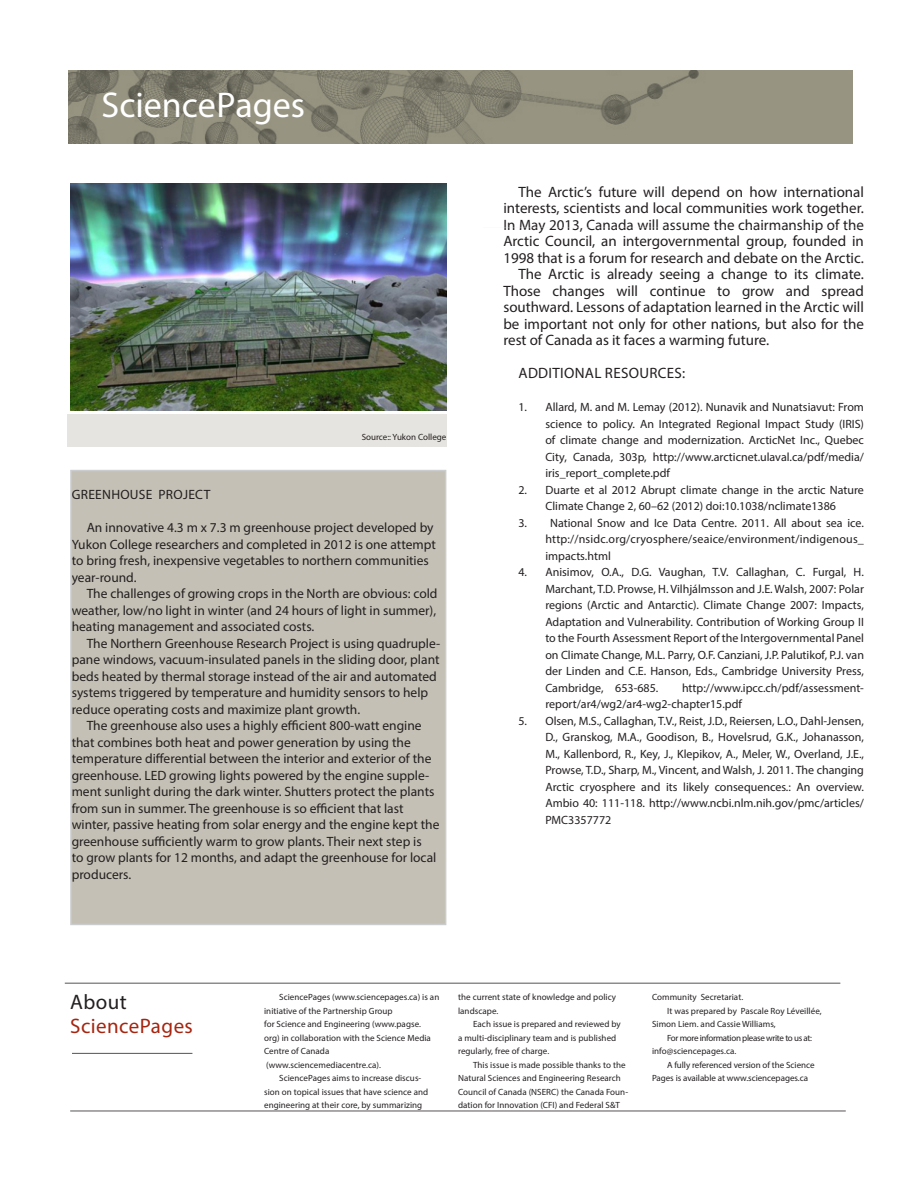
<style>
.page{position:relative;width:918px;height:1188px;background:#fff}
.page>*{position:absolute;margin:0;border:0;box-sizing:border-box;transform-origin:0 0}
.t1{font:36px "Myriad Pro";color:#fff}
.t2{font:21px/24px "Myriad Pro";letter-spacing:.02em;color:#a62510}
.t3{font:15px/16.5px "Myriad Pro";color:#231f20;text-align:justify}
.t4{font:15px "Myriad Pro";letter-spacing:.02em;color:#231f20}
.t5{font:13.5px/16.5px "Myriad Pro";color:#231f20}
.t6{font:13.5px "Myriad Pro";letter-spacing:.02em;color:#231f20}
.t7{font:12px/16.5px "Myriad Pro";color:#231f20;text-align:justify}
.Main_text{font:9px/13.5px "Myriad Pro";letter-spacing:.005em;color:#231f20}
.Main_text-2{font:9px/13.5px "Myriad Pro";letter-spacing:-.035em;color:#231f20}
.s1{color:#231f20}
</style>
<div class="page">
<svg style="left:68px;top:70px;width:785px;height:73px;background:#8c8978"></svg>
<hr style="left:65px;top:983px;width:775px;height:1px;background:#231f20">
<hr style="left:70px;top:1111px;width:776px;height:1px;background:#231f20">
<hr style="left:72px;top:1053px;width:120px;height:1px;background:#231f20">
<div style="left:71px;top:471px;width:375px;height:453px;background:#c4c0b5"></div>
<div style="left:70px;top:470px;width:376px;height:455px;border:2px solid #cbccce"></div>
<img style="left:71px;top:184px;width:375px;height:226px">
<div style="left:67px;top:414px;width:379px;height:32px;background:#e6e4e0"></div>
<p class="t1" style="left:101px;top:83px;width:205px">SciencePages</p>
<p class="Main_text" style="left:362px;top:430px;width:86px">Source:: Yukon College</p>
<p class="t6" style="left:72px;top:486px;width:140px">GREENHOUSE PROJECT</p>
<p class="t5" style="left:72px;top:519px;width:366px;text-indent:15px">An innovative 4.3 m x 7.3 m greenhouse project developed by Yukon College researchers and completed in 2012 is one attempt to bring fresh, inexpensive vegetables to northern communities year-round.</p>
<p class="t5" style="left:72px;top:585px;width:367px;text-align:justify;text-indent:15px">The challenges of growing crops in the North are obvious: cold weather, low/no light in winter (and 24 hours of light in summer), heating management and associated costs.</p>
<p class="t5" style="left:72px;top:635px;width:370px;text-indent:15px">The Northern Greenhouse Research Project is using quadruple&shy;pane windows, vacuum-insulated panels in the sliding door, plant beds heated by thermal storage instead of the air and automated systems triggered by temperature and humidity sensors to help reduce operating costs and maximize plant growth.</p>
<p class="t5" style="left:72px;top:717px;width:369px;text-indent:15px">The greenhouse also uses a highly efficient 800-watt engine that combines both heat and power generation by using the temperature differential between the interior and exterior of the greenhouse. LED growing lights powered by the engine supple&shy;ment sunlight during the dark winter. Shutters protect the plants from sun in summer. The greenhouse is so efficient that last winter, passive heating from solar energy and the engine kept the greenhouse sufficiently warm to grow plants. Their next step is<br>to grow plants for 12 months, and adapt the greenhouse for local producers.</p>
<p class="t3" style="left:503px;top:183px;width:362px;text-indent:15px">The Arctic’s future will depend on how international interests, scientists and local communities work together.<br>In May 2013, Canada will assume the chairmanship of the Arctic Council, an intergovernmental group, founded in 1998 that is a forum for research and debate on the Arctic.</p>
<p class="t3" style="left:503px;top:266px;width:362px;text-indent:15px">The Arctic is already seeing a change to its climate.<br>Those changes will continue to grow and spread southward. Lessons of adaptation learned in the Arctic will be important not only for other nations, but also for the rest of Canada as it faces a warming future.</p>
<p class="t4" style="left:519px;top:364px;width:168px">ADDITIONAL RESOURCES:</p>
<p class="t7" style="left:545px;top:399px;width:320px;text-indent:-27px">1. Allard, M. and M. Lemay (2012). Nunavik and Nunatsiavut: From science to policy. An Integrated Regional Impact Study (IRIS) of climate change and modernization. ArcticNet Inc., Quebec City, Canada, 303p, http://www.arcticnet.ulaval.ca/pdf/media/ iris_report_complete.pdf</p>
<p class="t7" style="left:518px;top:481px;width:347px;text-align:center">2. Duarte et al 2012 Abrupt climate change in the arctic Nature<br>Climate Change 2, 60–62 (2012) doi:10.1038/nclimate1386</p>
<p class="t7" style="left:545px;top:514px;width:320px;text-indent:-27px">3. National Snow and Ice Data Centre. 2011. All about sea ice. http://nsidc.org/cryosphere/seaice/environment/indigenous_ impacts.html</p>
<p class="t7" style="left:545px;top:564px;width:320px;text-indent:-27px">4. Anisimov, O.A., D.G. Vaughan, T.V. Callaghan, C. Furgal, H.<br>Marchant, T.D. Prowse, H. Vilhjálmsson and J.E. Walsh, 2007: Polar regions (Arctic and Antarctic). Climate Change 2007: Impacts, Adaptation and Vulnerability. Contribution of Working Group II to the Fourth Assessment Report of the Intergovernmental Panel on Climate Change, M.L. Parry, O.F. Canziani, J.P. Palutikof, P.J. van der Linden and C.E. Hanson, Eds., Cambridge University Press, Cambridge, 653-685.</p>
<p class="t7" style="left:545px;top:679px;width:320px;text-indent:137px">http://www.ipcc.ch/pdf/assessment&shy;report/ar4/wg2/ar4-wg2-chapter15.pdf</p>
<p class="t7" style="left:545px;top:712px;width:320px;text-indent:-27px">5. Olsen, M.S., Callaghan, T.V., Reist, J.D., Reiersen, L.O., Dahl-Jensen, D., Granskog, M.A., Goodison, B., Hovelsrud, G.K., Johanasson, M., Kallenbord, R., Key, J., Klepikov, A., Meler, W., Overland, J.E., Prowse, T.D., Sharp, M., Vincent, and Walsh, J. 2011. The changing Arctic cryosphere and its likely consequences.: An overview.<br>Ambio 40: 111-118. http://www.ncbi.nlm.nih.gov/pmc/articles/ PMC3357772</p>
<p class="t2" style="left:70px;top:990px;width:124px"><span class="s1">About<br></span>SciencePages</p>
<p class="Main_text" style="left:264px;top:990px;width:177px;text-indent:15px">SciencePages (www.sciencepages.ca) is an initiative of the Partnership Group</p>
<p class="Main_text" style="left:264px;top:1017px;width:168px">for Science and Engineering (www.pagse. org) in collaboration with the Science Media<br>Centre of Canada</p>
<p class="Main_text" style="left:266px;top:1058px;width:116px">(www.sciencemediacentre.ca).</p>
<p class="Main_text" style="left:264px;top:1071px;width:166px;text-indent:15px">SciencePages aims to increase discus&shy;sion on topical issues that have science and engineering at their core, by summarizing</p>
<p class="Main_text" style="left:458px;top:990px;width:160px">the current state of knowledge and policy landscape.</p>
<p class="Main_text" style="left:473px;top:1017px;width:149px">Each issue is prepared and reviewed by</p>
<p class="Main_text" style="left:458px;top:1031px;width:160px">a multi-disciplinary team and is published regularly, free of charge.</p>
<p class="Main_text" style="left:458px;top:1058px;width:172px;text-indent:15px">This issue is made possible thanks to the Natural Sciences and Engineering Research Council of Canada (NSERC) the Canada Foun&shy;dation for Innovation (CFI) and Federal S&amp;T</p>
<p class="Main_text" style="left:652px;top:990px;width:93px">Community Secretariat.</p>
<p class="Main_text" style="left:652px;top:1004px;width:171px;text-indent:15px">It was prepared by Pascale Roy Léveillée,<br>Simon Liem. and Cassie Williams,</p>
<p class="Main_text-2" style="left:652px;top:1031px;width:162px;text-indent:15px">For more information please write to us at: info@sciencepages.ca.</p>
<p class="Main_text" style="left:652px;top:1058px;width:164px;text-indent:15px">A fully referenced version of the Science<br>Pages is available at www.sciencepages.ca</p>
</div>
